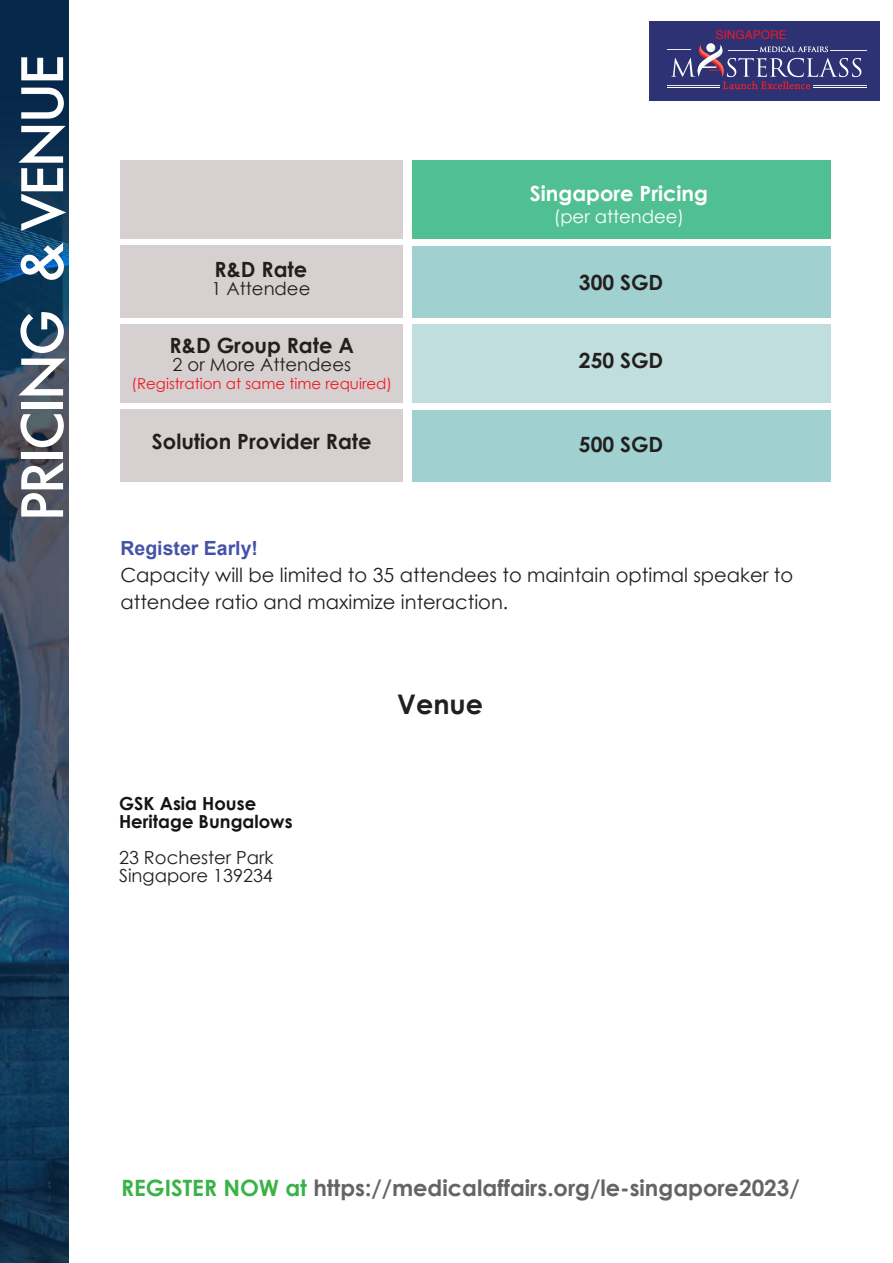
<style>
.page{position:relative;width:893px;height:1263px;background:#fff}
.page>*{position:absolute;margin:0;border:0;box-sizing:border-box;transform-origin:0 0}
.t1{font:500 55.5px "Futura";letter-spacing:-.05em;color:#fff}
.t2{font:700 27px "Century Gothic";color:#241f1f}
.t3{font:700 22.5px "Century Gothic";color:#656365}
.t4{font:700 21px "Century Gothic";color:#241f1f}
.t5{font:700 21px "Century Gothic";color:#fff}
.t6{font:19.5px/27px "Century Gothic";color:#241f1f}
.t7{font:700 19.5px "Arial";color:#4553a6}
.t8{font:18px/18px "Century Gothic";color:#241f1f}
.t9{font:700 18px/18px "Century Gothic";color:#141515}
.t10{font:18px "Century Gothic";color:#fff}
.t11{font:15px "Century Gothic";color:#ef1923}
.t12{font:12px "Helvetica";color:#ef1923}
.s1{color:#3ab247}
</style>
<div class="page">
<div style="left:649px;top:21px;width:231px;height:80px;background:#2c3273"></div>
<hr style="left:830px;top:50px;width:37px;height:1px;background:#ebeaea">
<hr style="left:813px;top:85px;width:54px;height:1px;background:#ebeaea">
<hr style="left:813px;top:87px;width:54px;height:1px;background:#fff">
<svg style="left:667px;top:43px;width:194px;height:46px"></svg>
<img style="left:0;top:0;width:68px;height:1263px">
<div style="left:120px;top:160px;width:283px;height:79px;background:#d7d0d1"></div>
<div style="left:412px;top:160px;width:418px;height:79px;background:#50c093"></div>
<div style="left:412px;top:246px;width:418px;height:72px;background:#a0d0d0"></div>
<div style="left:412px;top:410px;width:418px;height:71px;background:#a0d0d0"></div>
<div style="left:412px;top:324px;width:418px;height:79px;background:#bfdedd"></div>
<div style="left:120px;top:245px;width:283px;height:73px;background:#d7d0d1"></div>
<div style="left:120px;top:324px;width:283px;height:79px;background:#d7d0d1"></div>
<div style="left:120px;top:409px;width:283px;height:72px;background:#d7d0d1"></div>
<h1 class="t1" style="left:17px;top:522px;width:469px;rotate:-90deg">PRICING &amp; VENUE</h1>
<p class="t4" style="left:215px;top:262px;width:94px">R&amp;D Rate</p>
<p class="t8" style="left:211px;top:281px;width:100px">1 Attendee</p>
<p class="t4" style="left:170px;top:337px;width:186px">R&amp;D Group Rate A</p>
<p class="t8" style="left:173px;top:357px;width:180px">2 or More Attendees</p>
<p class="t11" style="left:132px;top:378px;width:262px">(Registration at same time required)</p>
<p class="t4" style="left:152px;top:434px;width:221px">Solution Provider Rate</p>
<p class="t12" style="left:715px;top:30px;width:73px">SINGAPORE</p>
<p class="t5" style="left:530px;top:186px;width:180px">Singapore Pricing</p>
<p class="t10" style="left:554px;top:209px;width:132px">(per attendee)</p>
<p class="t4" style="left:579px;top:274px;width:86px">300 SGD</p>
<p class="t4" style="left:579px;top:352px;width:86px">250 SGD</p>
<p class="t4" style="left:579px;top:436px;width:86px">500 SGD</p>
<p class="t7" style="left:120px;top:540px;width:139px">Register Early!</p>
<p class="t6" style="left:120px;top:563px;width:674px">Capacity will be limited to 35 attendees to maintain optimal speaker to attendee ratio and maximize interaction.</p>
<p class="t9" style="left:119px;top:796px;width:175px">GSK Asia House<br>Heritage Bungalows</p>
<p class="t8" style="left:119px;top:850px;width:156px">23 Rochester Park<br>Singapore 139234</p>
<h2 class="t2" style="left:397px;top:694px;width:87px">Venue</h2>
<p class="t3" style="left:121px;top:1179px;width:680px"><span class="s1">REGISTER NOW at</span> https://medicalaffairs.org/le-singapore2023/</p>
</div>
